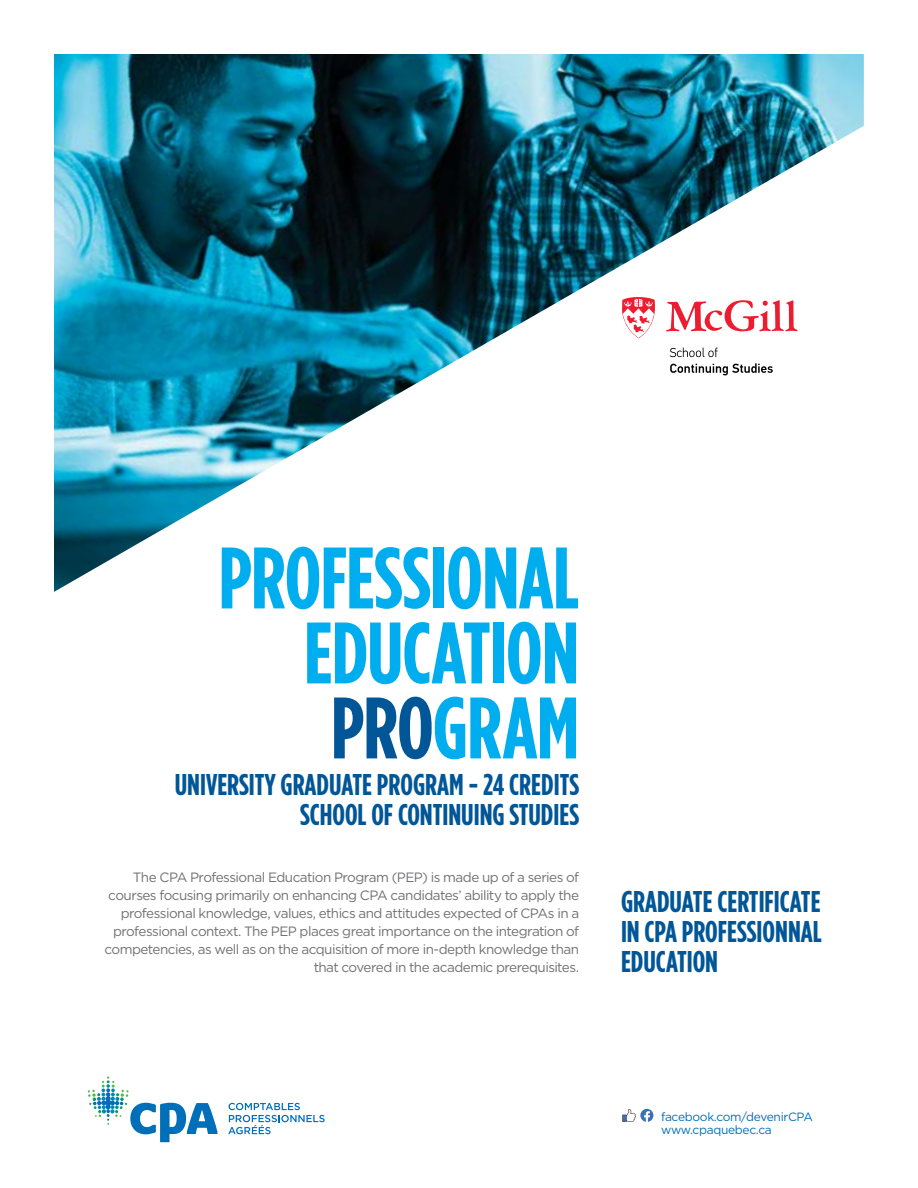
<style>
.page{position:relative;width:918px;height:1188px;background:#fff}
.page>*{position:absolute;margin:0;border:0;box-sizing:border-box;transform-origin:0 0}
.t1{font:700 87px/75px "Gotham Condensed";letter-spacing:-.01em;color:#00aeef;text-align:right}
.t2{font:700 30px/30px "Gotham Condensed";color:#005697;text-align:justify}
.t3{font:13.5px/18px "Gotham";letter-spacing:-.04em;color:#717073;text-align:right}
.t4{font:12px/13.5px "Gotham";letter-spacing:-.025em;color:#006fba}
.s1{color:#005697}
</style>
<div class="page">
<img style="left:54px;top:54px;width:810px;height:538px">
<svg style="left:88px;top:1077px;width:129px;height:65px"></svg>
<svg style="left:228px;top:1103px;width:97px;height:31px"></svg>
<svg style="left:622px;top:1109px;width:31px;height:13px"></svg>
<svg style="left:666px;top:300px;width:132px;height:35px"></svg>
<svg style="left:621px;top:297px;width:34px;height:41px"></svg>
<svg style="left:670px;top:348px;width:48px;height:9px"></svg>
<svg style="left:670px;top:363px;width:103px;height:12px"></svg>
<h1 class="t1" style="left:219px;top:540px;width:362px">PROFESSIONAL<br>EDUCATION<br><span class="s1">PRO</span>GRAM</h1>
<h2 class="t2" style="left:175px;top:770px;width:406px;text-align:right">UNIVERSITY GRADUATE PROGRAM - 24 CREDITS<br>SCHOOL OF CONTINUING STUDIES</h2>
<p class="t3" style="left:105px;top:868px;width:476px">The CPA Professional Education Program (PEP) is made up of a series of courses focusing primarily on enhancing CPA candidates’ ability to apply the professional knowledge, values, ethics and attitudes expected of CPAs in a professional context. The PEP places great importance on the integration of competencies, as well as on the acquisition of more in-depth knowledge than that covered in the academic prerequisites.</p>
<h2 class="t2" style="left:621px;top:886px;width:202px">GRADUATE CERTIFICATE IN CPA PROFESSIONNAL EDUCATION</h2>
<p class="t4" style="left:661px;top:1109px;width:153px">facebook.com/devenirCPA www.cpaquebec.ca</p>
</div>
